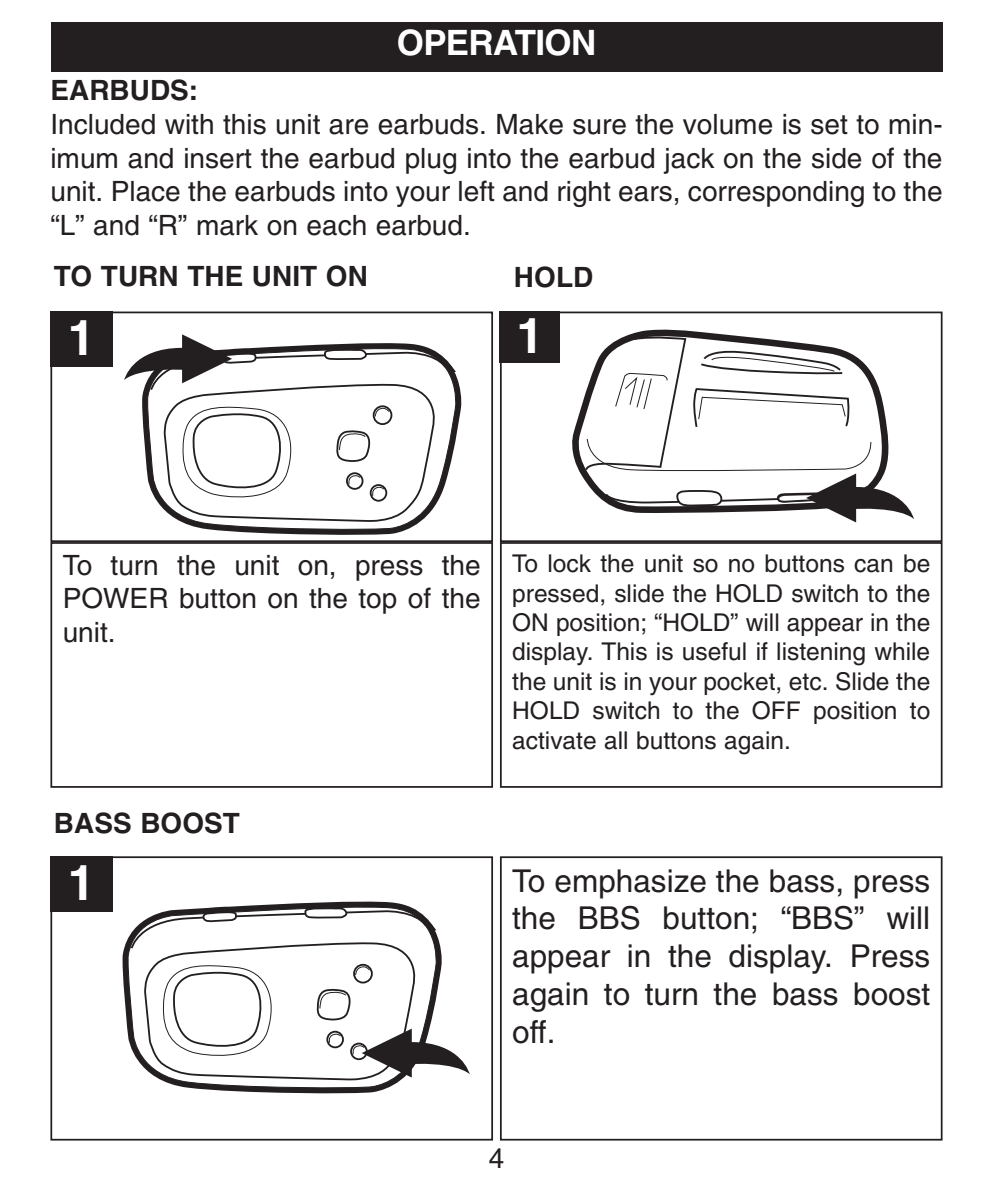
<style>
.page{position:relative;width:993px;height:1191px;background:#fff}
.page>*{position:absolute;margin:0;border:0;box-sizing:border-box;transform-origin:0 0}
.t1{font:700 49px "Helvetica";color:#fff}
.t2{font:700 35px "Helvetica";letter-spacing:-.02em;color:#fff}
.t3{font:31.5px/37.8px "Helvetica";color:#231f20;text-align:justify}
.t4{font:28px/33.6px "Helvetica";color:#231f20;text-align:justify}
.t5{font:700 28px "Helvetica";color:#231f20}
.t6{font:24.5px/29.4px "Helvetica";color:#231f20;text-align:justify}
</style>
<div class="page">
<div style="left:51px;top:22px;width:891px;height:49px;background:#231f20"></div>
<div style="left:50px;top:542px;width:443px;height:246px;border:2px solid #231f20"></div>
<svg style="left:228px;top:385px;width:234px;height:150px"></svg>
<svg style="left:184px;top:360px;width:275px;height:171px"></svg>
<svg style="left:124px;top:334px;width:323px;height:189px"></svg>
<div style="left:50px;top:311px;width:443px;height:231px;border:2px solid #231f20"></div>
<div style="left:50px;top:311px;width:62px;height:56px;background:#231f20"></div>
<div style="left:500px;top:542px;width:442px;height:246px;border:2px solid #231f20"></div>
<svg style="left:573px;top:334px;width:156px;height:145px"></svg>
<svg style="left:584px;top:335px;width:329px;height:187px"></svg>
<div style="left:500px;top:311px;width:442px;height:231px;border:2px solid #231f20"></div>
<div style="left:500px;top:311px;width:60px;height:52px;background:#231f20"></div>
<div style="left:500px;top:856px;width:442px;height:284px;border:2px solid #231f20"></div>
<svg style="left:122px;top:901px;width:274px;height:193px"></svg>
<svg style="left:125px;top:903px;width:280px;height:186px"></svg>
<svg style="left:130px;top:905px;width:339px;height:176px"></svg>
<div style="left:50px;top:856px;width:443px;height:284px;border:2px solid #231f20"></div>
<div style="left:50px;top:856px;width:62px;height:55px;background:#231f20"></div>
<p class="t2" style="left:397px;top:29px;width:201px">OPERATION</p>
<p class="t5" style="left:50px;top:79px;width:149px">EARBUDS:</p>
<p class="t4" style="left:50px;top:110px;width:893px">Included with this unit are earbuds. Make sure the volume is set to min&shy;imum and insert the earbud plug into the earbud jack on the side of the unit. Place the earbuds into your left and right ears, corresponding to the “L” and “R” mark on each earbud.</p>
<p class="t5" style="left:54px;top:265px;width:315px">TO TURN THE UNIT ON</p>
<h1 class="t1" style="left:68px;top:318px;width:29px">1</h1>
<p class="t5" style="left:514px;top:266px;width:81px">HOLD</p>
<h1 class="t1" style="left:516px;top:316px;width:29px">1</h1>
<p class="t4" style="left:63px;top:550px;width:419px">To turn the unit on, press the POWER button on the top of the unit.</p>
<p class="t5" style="left:54px;top:812px;width:187px">BASS BOOST</p>
<h1 class="t1" style="left:68px;top:862px;width:29px">1</h1>
<p class="t6" style="left:512px;top:551px;width:419px">To lock the unit so no buttons can be pressed, slide the HOLD switch to the ON position; “HOLD” will appear in the display. This is useful if listening while the unit is in your pocket, etc. Slide the HOLD switch to the OFF position to activate all buttons again.</p>
<p class="t3" style="left:512px;top:864px;width:419px">To emphasize the bass, press the BBS button; “BBS” will appear in the display. Press again to turn the bass boost off.</p>
<p class="t4" style="left:488px;top:1143px;width:17px">4</p>
</div>
